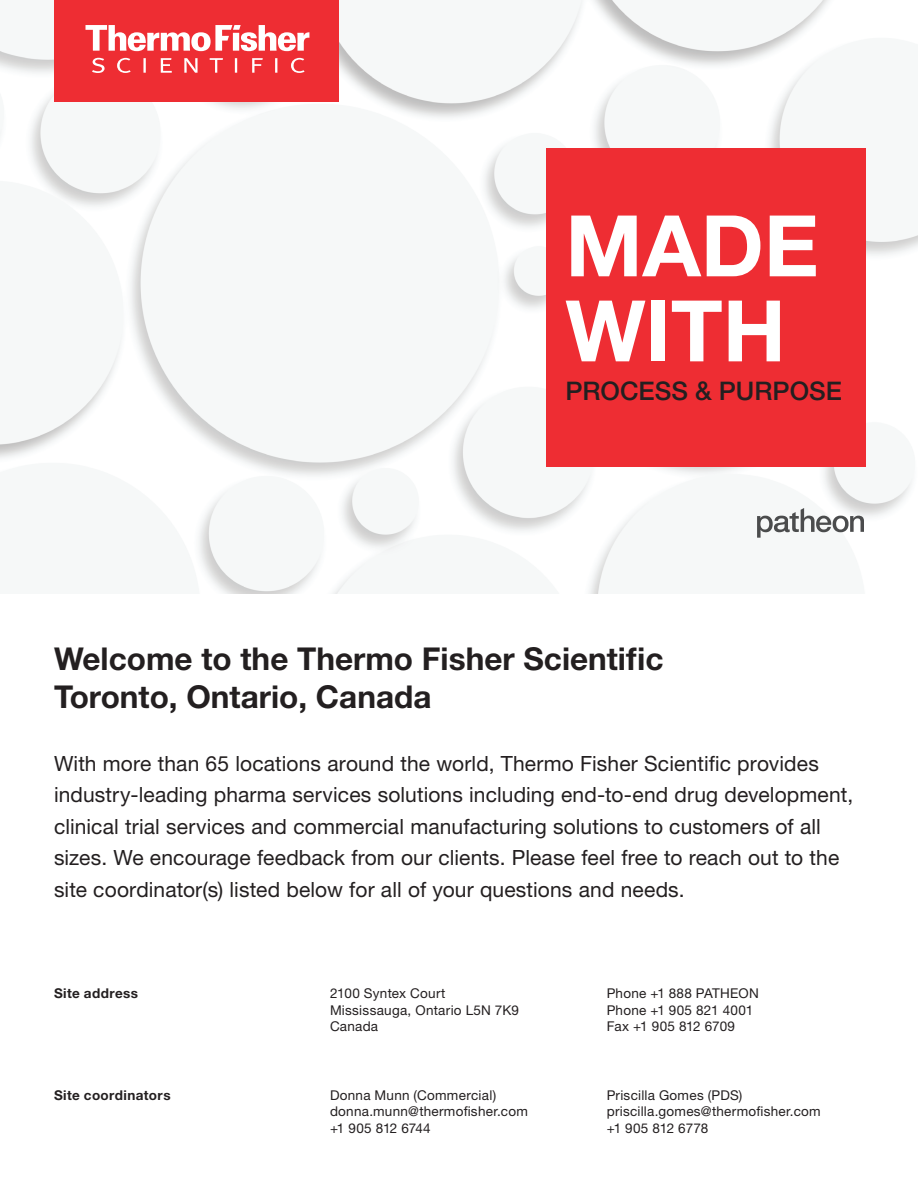
<style>
.page{position:relative;width:918px;height:1188px;background:#fff}
.page>*{position:absolute;margin:0;border:0;box-sizing:border-box;transform-origin:0 0}
.PATH_Visiting_Guide{font:700 85.05px/85.1px "Helvetica Neue LT Std";color:#fff}
.PATH_Visiting_Guide-2{font:700 31.5px "Helvetica Neue LT Std";color:#231f20}
.PATH_Visiting_Guide-3{font:500 25.65px "Helvetica Neue LT Std";color:#231f20}
.PATH_Visiting_Guide-4{font:21px/31.5px "Helvetica Neue LT Std";letter-spacing:.005em;color:#231f20}
.PATH_Visiting_Guide-5{font:13.5px/16.5px "Helvetica Neue LT Std";letter-spacing:.02em;color:#231f20}
.PATH_Visiting_Guide-6{font:700 13.5px "Helvetica Neue LT Std";letter-spacing:.03em;color:#231f20}
</style>
<div class="page">
<div style="left:0;top:0;width:918px;height:594px;background:#f6f8f8"></div>
<div style="left:54px;top:0;width:285px;height:101px;background:#ee2d33"></div>
<svg style="left:86px;top:25px;width:223px;height:26px"></svg>
<svg style="left:92px;top:58px;width:213px;height:15px"></svg>
<svg style="left:757px;top:508px;width:107px;height:30px"></svg>
<div style="left:546px;top:148px;width:319px;height:319px;background:#ee2d33"></div>
<p class="PATH_Visiting_Guide" style="left:565px;top:202px;width:255px">MADE<br>WITH</p>
<p class="PATH_Visiting_Guide-3" style="left:565px;top:376px;width:278px">PROCESS &amp; PURPOSE</p>
<p class="PATH_Visiting_Guide-2" style="left:54px;top:640px;width:611px">Welcome to the Thermo Fisher Scientific</p>
<p class="PATH_Visiting_Guide-2" style="left:54px;top:678px;width:379px">Toronto, Ontario, Canada</p>
<p class="PATH_Visiting_Guide-4" style="left:54px;top:747px;width:801px">With more than 65 locations around the world, Thermo Fisher Scientific provides industry-leading pharma services solutions including end-to-end drug development, clinical trial services and commercial manufacturing solutions to customers of all sizes. We encourage feedback from our clients. Please feel free to reach out to the site coordinator(s) listed below for all of your questions and needs.</p>
<p class="PATH_Visiting_Guide-6" style="left:54px;top:985px;width:86px">Site address</p>
<p class="PATH_Visiting_Guide-5" style="left:330px;top:985px;width:191px">2100 Syntex Court<br>Mississauga, Ontario L5N 7K9<br>Canada</p>
<p class="PATH_Visiting_Guide-5" style="left:607px;top:985px;width:154px">Phone +1 888 PATHEON<br>Phone +1 905 821 4001<br>Fax +1 905 812 6709</p>
<p class="PATH_Visiting_Guide-6" style="left:54px;top:1087px;width:118px">Site coordinators</p>
<p class="PATH_Visiting_Guide-5" style="left:330px;top:1087px;width:200px">Donna Munn (Commercial) donna.munn@thermofisher.com +1 905 812 6744</p>
<p class="PATH_Visiting_Guide-5" style="left:607px;top:1087px;width:216px">Priscilla Gomes (PDS) priscilla.gomes@thermofisher.com +1 905 812 6778</p>
</div>
